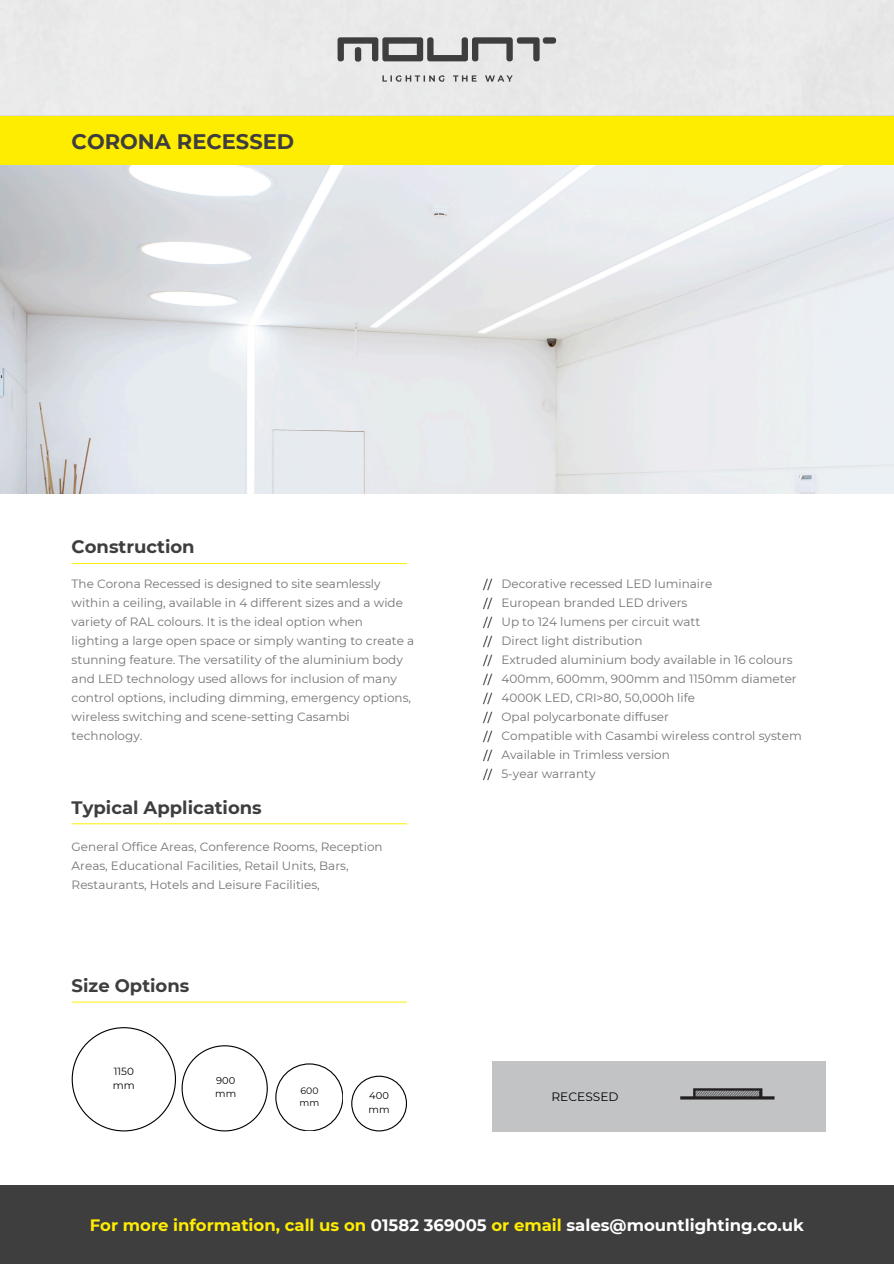
<style>
.page{position:relative;width:894px;height:1264px;background:#fff}
.page>*{position:absolute;margin:0;border:0;box-sizing:border-box;transform-origin:0 0}
.t1{font:700 21px "Montserrat";color:#3f3e3f}
.t2{font:700 18px "Montserrat";color:#3f3e3f}
.t3{font:700 16.5px "Montserrat";color:#fff}
.t4{font:12.15px "Montserrat";color:#000}
.t5{font:12px/19px "Montserrat";color:#737373}
.t6{font:12px "Montserrat";color:#000}
.t7{font:10.35px/13.8px "Montserrat";color:#000}
.t8{font:9.9px/13.2px "Montserrat";color:#000}
.t9{font:9.3px/12.5px "Montserrat";color:#000}
.s1{color:#ffed00}
</style>
<div class="page">
<div style="left:0;top:116px;width:893px;height:50px;background:#ffed00"></div>
<svg style="left:382px;top:75px;width:130px;height:7px"></svg>
<svg style="left:337px;top:37px;width:219px;height:25px;background:#9b9b9b"></svg>
<div style="left:0;top:1184px;width:893px;height:79px;background:#3f3e3f"></div>
<hr style="left:72px;top:563px;width:335px;height:1px;background:#fcef03">
<hr style="left:72px;top:823px;width:335px;height:1px;background:#fcef03">
<img style="left:0;top:166px;width:893px;height:327px">
<svg style="left:72px;top:1027px;width:196px;height:104px"></svg>
<svg style="left:275px;top:1063px;width:68px;height:67px"></svg>
<svg style="left:351px;top:1075px;width:56px;height:56px"></svg>
<hr style="left:72px;top:1001px;width:335px;height:1px;background:#fcef03">
<div style="left:492px;top:1061px;width:333px;height:70px;background:#c2c3c5"></div>
<img style="left:680px;top:1088px;width:95px;height:12px">
<h4 class="t1" style="left:72px;top:128px;width:224px">CORONA RECESSED</h4>
<h1 class="t2" style="left:72px;top:536px;width:124px">Construction</h1>
<p class="t5" style="left:72px;top:574px;width:344px">The Corona Recessed is designed to site seamlessly within a ceiling, available in 4 different sizes and a wide variety of RAL colours. It is the ideal option when<br>lighting a large open space or simply wanting to create a stunning feature. The versatility of the aluminium body and LED technology used allows for inclusion of many control options, including dimming, emergency options, wireless switching and scene-setting Casambi</p>
<h4 class="t5" style="left:72px;top:726px;width:72px">technology.</h4>
<p class="t2" style="left:72px;top:796px;width:192px">Typical Applications</p>
<p class="t5" style="left:72px;top:837px;width:312px">General Office Areas, Conference Rooms, Reception<br>Areas, Educational Facilities, Retail Units, Bars,</p>
<p class="t5" style="left:72px;top:875px;width:249px">Restaurants, Hotels and Leisure Facilities,</p>
<p class="t2" style="left:72px;top:974px;width:119px">Size Options</p>
<h5 class="t7" style="left:113px;top:1064px;width:24px">1150 mm</h5>
<h5 class="t8" style="left:215px;top:1073px;width:22px">900 mm</h5>
<p class="t9" style="left:299px;top:1083px;width:21px">600 mm</p>
<h5 class="t8" style="left:368px;top:1089px;width:23px">400 mm</h5>
<p class="t6" style="left:483px;top:577px;width:10px">//</p>
<p class="t6" style="left:483px;top:596px;width:10px">//</p>
<p class="t6" style="left:483px;top:615px;width:10px">//</p>
<p class="t6" style="left:483px;top:634px;width:10px">//</p>
<p class="t6" style="left:483px;top:653px;width:10px">//</p>
<p class="t6" style="left:483px;top:672px;width:10px">//</p>
<p class="t6" style="left:483px;top:691px;width:10px">//</p>
<p class="t6" style="left:483px;top:710px;width:10px">//</p>
<h4 class="t6" style="left:483px;top:729px;width:10px">//</h4>
<p class="t6" style="left:483px;top:748px;width:10px">//</p>
<p class="t6" style="left:483px;top:767px;width:10px">//</p>
<p class="t5" style="left:501px;top:574px;width:302px">Decorative recessed LED luminaire<br>European branded LED drivers<br>Up to 124 lumens per circuit watt<br>Direct light distribution<br>Extruded aluminium body available in 16 colours 400mm, 600mm, 900mm and 1150mm diameter 4000K LED, CRI&gt;80, 50,000h life<br>Opal polycarbonate diffuser<br>Compatible with Casambi wireless control system Available in Trimless version</p>
<p class="t5" style="left:501px;top:764px;width:95px">5-year warranty</p>
<p class="t4" style="left:551px;top:1088px;width:69px">RECESSED</p>
<p class="t3" style="left:90px;top:1214px;width:715px"><span class="s1">For more information, call us on</span> 01582 369005 <span class="s1">or email</span> sales@mountlighting.co.uk</p>
</div>
